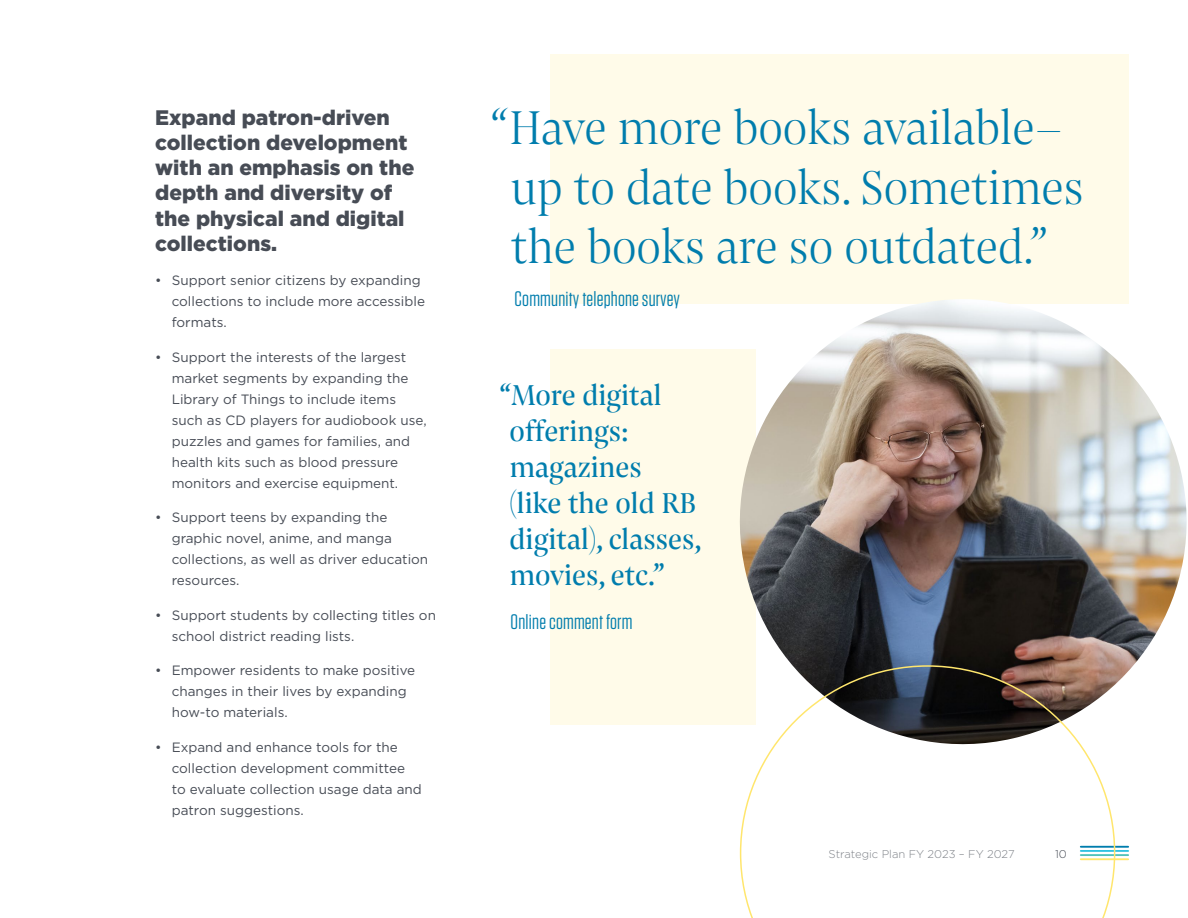
<style>
.page{position:relative;width:1188px;height:918px;background:#fff}
.page>*{position:absolute;margin:0;border:0;box-sizing:border-box;transform-origin:0 0}
.t1{font:300 49.5px/59.4px "Pensum Display";color:#007dad;text-align:center}
.t2{font:30px/36px "Pensum Display";color:#007dad}
.Header_2{font:900 21px/25.2px "Gotham";color:#474c55}
.t3{font:21px "Tungsten";letter-spacing:.01em;color:#007dad}
.t4{font:13.5px/21px "Gotham";color:#474c55}
.t5{font:300 11.25px "Gotham";color:#7e8288}
.t6{font:300 11.25px "Gotham";color:#474c55}
</style>
<div class="page">
<hr style="left:1081px;top:846px;width:47px;height:2px;background:#007dad">
<hr style="left:1081px;top:850px;width:47px;height:2px;background:#31c2e1">
<hr style="left:1081px;top:854px;width:47px;height:2px;background:#53c2ba">
<hr style="left:1081px;top:858px;width:47px;height:2px;background:#ffe66d">
<div style="left:551px;top:54px;width:578px;height:249px;background:#fffbe9"></div>
<div style="left:551px;top:349px;width:205px;height:375px;background:#fffbe9"></div>
<img style="left:737px;top:299px;width:450px;height:426px">
<svg style="left:740px;top:665px;width:375px;height:253px"></svg>
<p class="Header_2" style="left:155px;top:105px;width:261px">Expand patron-driven collection development with an emphasis on the depth and diversity of the physical and digital collections.</p>
<p class="t4" style="left:172px;top:270px;width:255px;text-indent:-16px">• Support senior citizens by expanding collections to include more accessible formats.</p>
<p class="t4" style="left:172px;top:346px;width:256px;text-indent:-16px">• Support the interests of the largest market segments by expanding the Library of Things to include items such as CD players for audiobook use, puzzles and games for families, and health kits such as blood pressure monitors and exercise equipment.</p>
<p class="t4" style="left:172px;top:507px;width:258px;text-indent:-16px">• Support teens by expanding the graphic novel, anime, and manga collections, as well as driver education resources.</p>
<p class="t4" style="left:172px;top:604px;width:266px;text-indent:-16px">• Support students by collecting titles on school district reading lists.</p>
<p class="t4" style="left:172px;top:660px;width:245px;text-indent:-16px">• Empower residents to make positive changes in their lives by expanding how-to materials.</p>
<p class="t4" style="left:172px;top:736px;width:252px;text-indent:-16px">• Expand and enhance tools for the collection development committee to evaluate collection usage data and patron suggestions.</p>
<p class="t1" style="left:491px;top:95px;width:595px">“Have more books available– up to date books. Sometimes the books are so outdated.”</p>
<p class="t3" style="left:515px;top:288px;width:167px">Community telephone survey</p>
<p class="t2" style="left:510px;top:376px;width:194px;text-indent:-10px">“More digital offerings: magazines<br>(like the old RB digital), classes, movies, etc.”</p>
<p class="t3" style="left:511px;top:611px;width:123px">Online comment form</p>
<p class="t5" style="left:829px;top:847px;width:188px">Strategic Plan FY 2023 – FY 2027</p>
<p class="t6" style="left:1055px;top:847px;width:13px">10</p>
</div>
